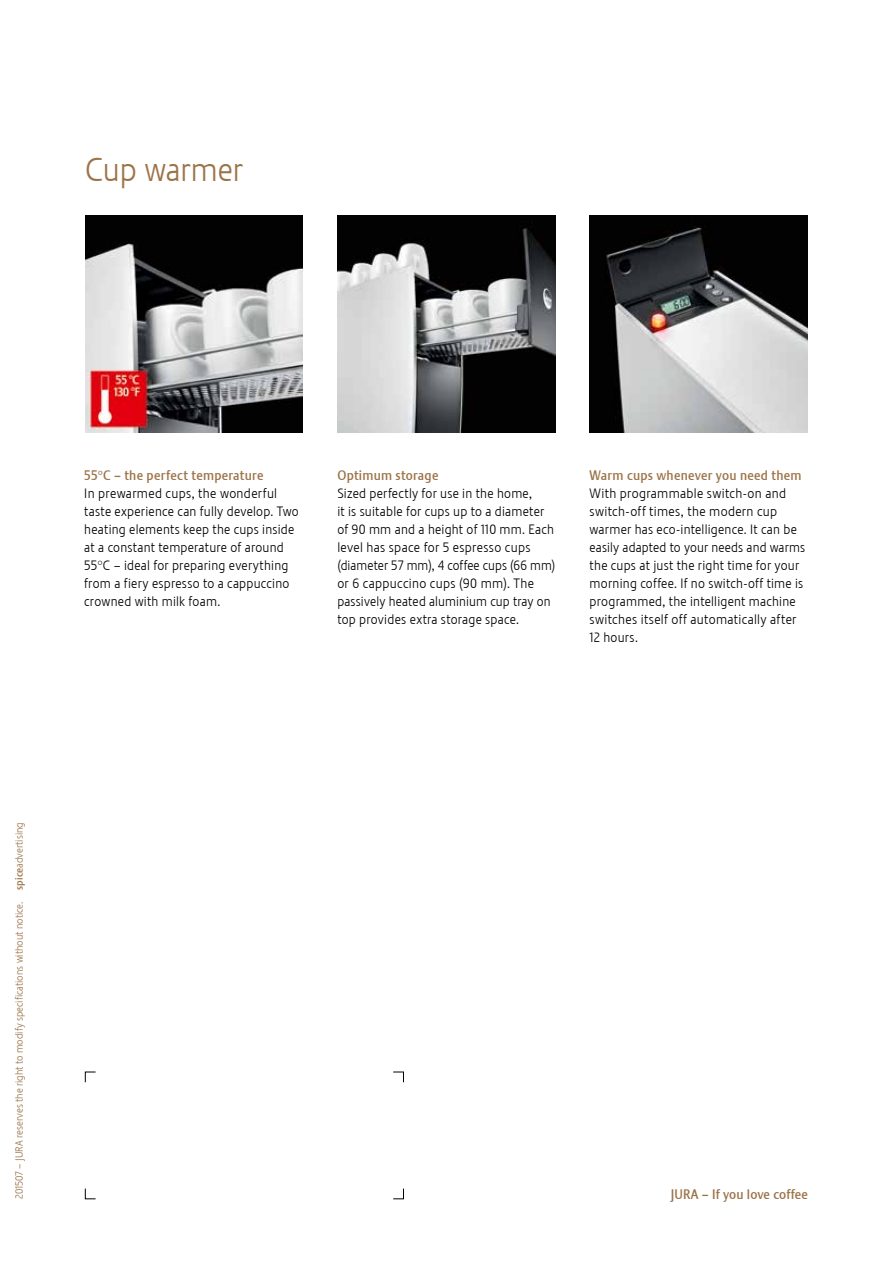
<style>
.page{position:relative;width:893px;height:1263px;background:#fff}
.page>*{position:absolute;margin:0;border:0;box-sizing:border-box;transform-origin:0 0}
.t1{font:33px "Stalemate LF Light";color:#9b7348}
.t2{font:13.5px/18px "Stalemate LF Light";letter-spacing:.02em;color:#000}
.t3{font:13.5px "Stalemate LF";letter-spacing:.015em;color:#9b7348}
.t4{font:10.5px "Stalemate LF Light";color:#9b7348}
.s1{font-family:"Stalemate LF"}
</style>
<div class="page">
<img style="left:85px;top:215px;width:218px;height:217px">
<img style="left:338px;top:215px;width:217px;height:217px">
<img style="left:590px;top:215px;width:218px;height:217px">
<h1 class="t1" style="left:85px;top:150px;width:159px">Cup warmer</h1>
<p class="t3" style="left:84px;top:467px;width:181px">55°C – the perfect temperature</p>
<p class="t2" style="left:84px;top:484px;width:216px">In prewarmed cups, the wonderful taste experience can fully develop. Two heating elements keep the cups inside at a constant temperature of around 55°C – ideal for preparing everything from a fiery espresso to a cappuccino crowned with milk foam.</p>
<p class="t3" style="left:337px;top:467px;width:103px">Optimum storage</p>
<p class="t2" style="left:337px;top:484px;width:219px">Sized perfectly for use in the home,<br>it is suitable for cups up to a diameter of 90 mm and a height of 110 mm. Each level has space for 5 espresso cups (diameter 57 mm), 4 coffee cups (66 mm) or 6 cappuccino cups (90 mm). The passively heated aluminium cup tray on top provides extra storage space.</p>
<p class="t3" style="left:590px;top:467px;width:213px">Warm cups whenever you need them</p>
<p class="t2" style="left:590px;top:484px;width:217px">With programmable switch-on and switch-off times, the modern cup warmer has eco-intelligence. It can be easily adapted to your needs and warms the cups at just the right time for your morning coffee. If no switch-off time is programmed, the intelligent machine switches itself off automatically after 12 hours.</p>
<p class="t4" style="left:13px;top:1199px;width:378px;rotate:-90deg">201507 – JURA reserves the right to modify specifications without notice. <span class="s1">spice</span>advertising</p>
<p class="t3" style="left:671px;top:1186px;width:139px">JURA – If you love coffee</p>
</div>
